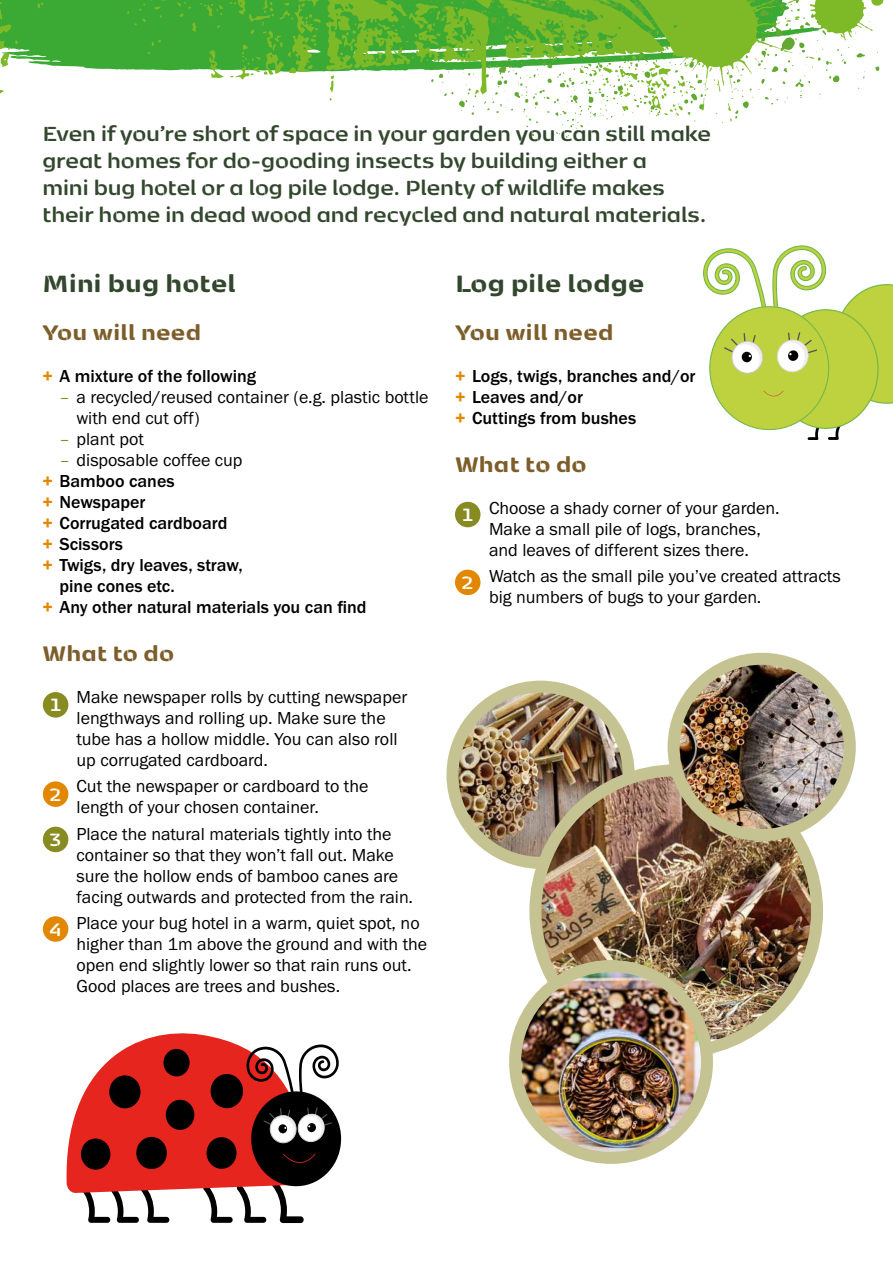
<style>
.page{position:relative;width:893px;height:1263px;background:#fff}
.page>*{position:absolute;margin:0;border:0;box-sizing:border-box;transform-origin:0 0}
._02_Subhead_18pt{font:800 27.75px "Kobenhavn Sans Stencil";letter-spacing:.01em;color:#32472e}
._02_Subhead_16pt{font:800 24.75px "Kobenhavn Sans Stencil";letter-spacing:.01em;color:#7d5e2b}
._01_Intro_text{font:700 24px/27px "Kobenhavn Sans Stencil";letter-spacing:-.005em;color:#32472e}
._02_Circle_numbers{font:700 21px "Kobenhavn Sans Stencil";color:#fff}
._02_Text_space_after{font:18px/21px "Franklin Gothic URW Boo";color:#000}
._02_Text{font:500 18px/21px "Franklin Gothic URW";color:#000}
._02_Text-2{font:18px/21px "Franklin Gothic URW Boo";color:#000}
.s1{font-family:"Franklin Gothic URW Hea";font-weight:400;color:#e18800}
.s2{color:#888b22}
</style>
<div class="page">
<div style="left:43px;top:692px;width:25px;height:26px;background:#888b22;border-radius:50%"></div>
<div style="left:43px;top:781px;width:25px;height:26px;background:#e18800;border-radius:50%"></div>
<div style="left:43px;top:827px;width:25px;height:25px;background:#888b22;border-radius:50%"></div>
<div style="left:43px;top:916px;width:25px;height:26px;background:#e18800;border-radius:50%"></div>
<div style="left:455px;top:502px;width:25px;height:25px;background:#888b22;border-radius:50%"></div>
<div style="left:455px;top:570px;width:25px;height:25px;background:#e18800;border-radius:50%"></div>
<svg style="left:67px;top:1033px;width:274px;height:190px"></svg>
<img style="left:452px;top:687px;width:177px;height:176px;border-radius:88px">
<div style="left:446px;top:681px;width:189px;height:188px;border:12px solid #c6c392;border-radius:50%"></div>
<img style="left:535px;top:770px;width:282px;height:269px">
<div style="left:529px;top:764px;width:294px;height:294px;border:12px solid #c6c392;border-radius:50%"></div>
<img style="left:515px;top:966px;width:192px;height:192px;border-radius:96px">
<div style="left:509px;top:960px;width:204px;height:204px;border:12px solid #c6c392;border-radius:50%"></div>
<img style="left:674px;top:659px;width:176px;height:176px;border-radius:88px">
<div style="left:668px;top:653px;width:188px;height:188px;border:12px solid #c6c392;border-radius:50%"></div>
<svg style="left:703px;top:245px;width:190px;height:195px"></svg>
<svg style="left:0;top:0;width:884px;height:121px"></svg>
<h2 class="_01_Intro_text" style="left:43px;top:118px;width:670px">Even if you’re short of space in your garden you can still make great homes for do-gooding insects by building either a<br>mini bug hotel or a log pile lodge. Plenty of wildlife makes their home in dead wood and recycled and natural materials.</h2>
<h3 class="_02_Subhead_18pt" style="left:43px;top:263px;width:195px">Mini bug hotel</h3>
<h4 class="_02_Subhead_16pt" style="left:43px;top:314px;width:160px">You will need</h4>
<p class="_02_Text" style="left:43px;top:365px;width:215px"><span class="s1">+</span> A mixture of the following</p>
<p class="_02_Text-2" style="left:77px;top:386px;width:353px;text-indent:-17px"><span class="s2">–</span> a recycled/reused container (e.g. plastic bottle with end cut off)</p>
<p class="_02_Text-2" style="left:60px;top:428px;width:86px"><span class="s2">–</span> plant pot</p>
<p class="_02_Text-2" style="left:60px;top:449px;width:184px"><span class="s2">–</span> disposable coffee cup</p>
<p class="_02_Text" style="left:43px;top:470px;width:134px"><span class="s1">+</span> Bamboo canes</p>
<p class="_02_Text" style="left:43px;top:491px;width:105px"><span class="s1">+</span> Newspaper</p>
<p class="_02_Text" style="left:43px;top:512px;width:186px"><span class="s1">+</span> Corrugated cardboard</p>
<p class="_02_Text" style="left:43px;top:533px;width:82px"><span class="s1">+</span> Scissors</p>
<p class="_02_Text" style="left:60px;top:554px;width:185px;text-indent:-17px"><span class="s1">+</span> Twigs, dry leaves, straw, pine cones etc.</p>
<p class="_02_Text" style="left:43px;top:596px;width:325px"><span class="s1">+</span> Any other natural materials you can find</p>
<h4 class="_02_Subhead_16pt" style="left:43px;top:635px;width:133px">What to do</h4>
<p class="_02_Text_space_after" style="left:77px;top:686px;width:332px">Make newspaper rolls by cutting newspaper lengthways and rolling up. Make sure the tube has a hollow middle. You can also roll up corrugated cardboard.</p>
<p class="_02_Text_space_after" style="left:77px;top:775px;width:293px">Cut the newspaper or cardboard to the length of your chosen container.</p>
<p class="_02_Text_space_after" style="left:77px;top:823px;width:338px">Place the natural materials tightly into the container so that they won’t fall out. Make sure the hollow ends of bamboo canes are facing outwards and protected from the rain.</p>
<p class="_02_Text_space_after" style="left:77px;top:912px;width:352px">Place your bug hotel in a warm, quiet spot, no higher than 1m above the ground and with the open end slightly lower so that rain runs out.<br>Good places are trees and bushes.</p>
<p class="_02_Circle_numbers" style="left:51px;top:690px;width:11px">1</p>
<p class="_02_Circle_numbers" style="left:50px;top:779px;width:13px">2</p>
<p class="_02_Circle_numbers" style="left:50px;top:824px;width:13px">3</p>
<p class="_02_Circle_numbers" style="left:50px;top:914px;width:14px">4</p>
<h3 class="_02_Subhead_18pt" style="left:455px;top:263px;width:191px">Log pile lodge</h3>
<h4 class="_02_Subhead_16pt" style="left:455px;top:314px;width:160px">You will need</h4>
<p class="_02_Text" style="left:455px;top:365px;width:242px"><span class="s1">+</span> Logs, twigs, branches and/or</p>
<p class="_02_Text" style="left:455px;top:386px;width:129px"><span class="s1">+</span> Leaves and/or</p>
<p class="_02_Text" style="left:455px;top:407px;width:183px"><span class="s1">+</span> Cuttings from bushes</p>
<h4 class="_02_Subhead_16pt" style="left:455px;top:446px;width:133px">What to do</h4>
<p class="_02_Text-2" style="left:489px;top:497px;width:292px">Choose a shady corner of your garden.</p>
<p class="_02_Text_space_after" style="left:489px;top:518px;width:273px">Make a small pile of logs, branches, and leaves of different sizes there.</p>
<p class="_02_Text-2" style="left:489px;top:565px;width:353px">Watch as the small pile you’ve created attracts big numbers of bugs to your garden.</p>
<p class="_02_Circle_numbers" style="left:463px;top:499px;width:11px">1</p>
<p class="_02_Circle_numbers" style="left:462px;top:567px;width:13px">2</p>
</div>
